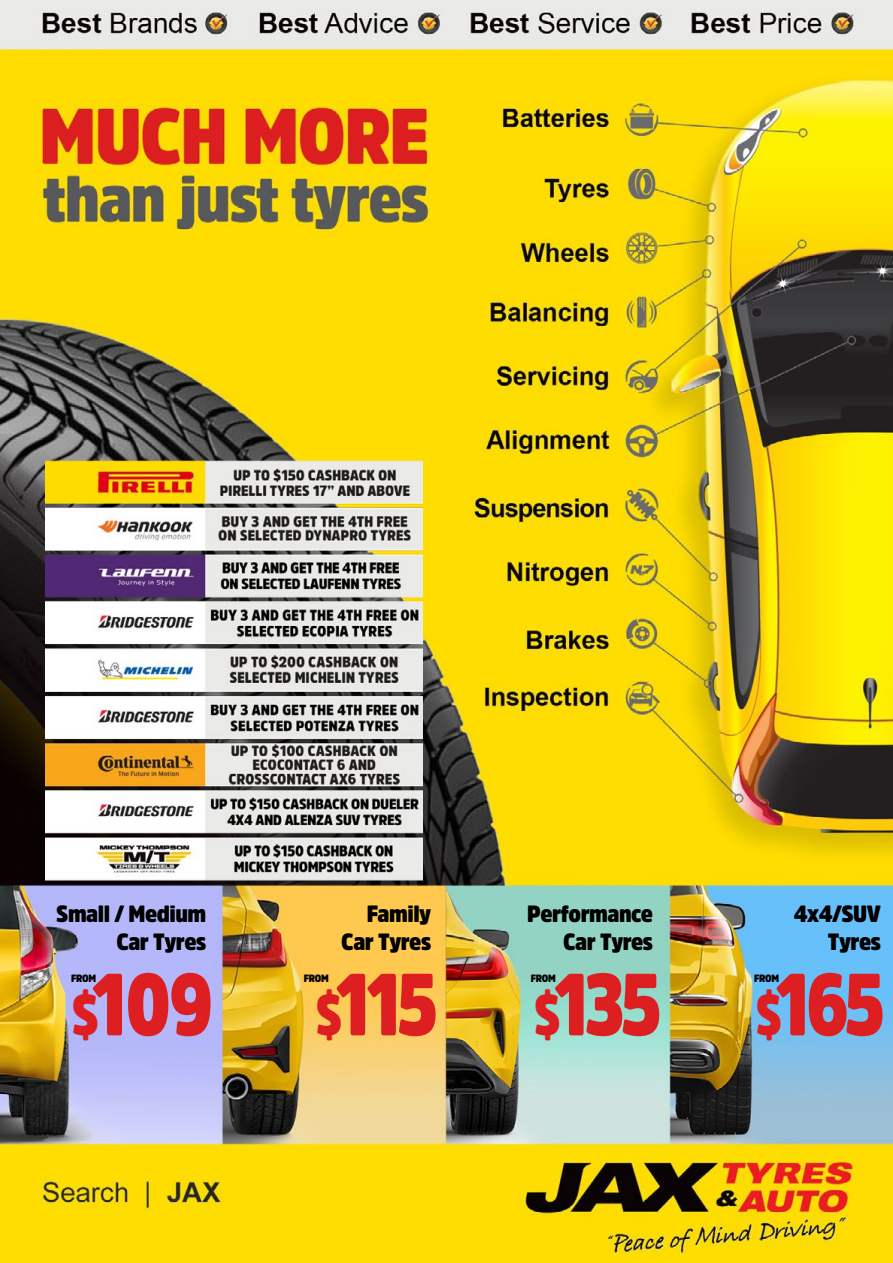
<style>
.page{position:relative;width:893px;height:1263px;background:#fff}
.page>*{position:absolute;margin:0;border:0;box-sizing:border-box;transform-origin:0 0}
.t1{font:900 87px "Amsi Pro Narw";letter-spacing:-.05em;color:#dd1f22;scale:.85 1}
.t2{font:900 87px "Amsi Pro Narw";letter-spacing:-.05em;color:#dd1f22;scale:.87 1}
.t3{font:900 87px "Amsi Pro Narw";letter-spacing:-.05em;color:#dd1f22;scale:.84 1}
.t4{font:900 23.25px/27.9px "Amsi Pro Narw";letter-spacing:-.02em;color:#000;text-align:right}
.t5{font:900 10.5px "Amsi Pro Narw";letter-spacing:-.02em;color:#000}
.s1{font-size:57px}
</style>
<div class="page">
<img style="left:0;top:0;width:893px;height:1263px">
<img style="left:45px;top:428px;width:377px;height:470px">
<p class="t4" style="left:56px;top:899px;width:151px">Small / Medium<br>Car Tyres</p>
<h1 class="t2" style="left:72px;top:945px;width:164px"><span class="s1">$</span>109</h1>
<p class="t5" style="left:71px;top:971px;width:27px">FROM</p>
<p class="t4" style="left:341px;top:899px;width:91px">Family<br>Car Tyres</p>
<h1 class="t1" style="left:316px;top:945px;width:145px"><span class="s1">$</span>115</h1>
<p class="t5" style="left:304px;top:971px;width:27px">FROM</p>
<p class="t4" style="left:527px;top:899px;width:127px">Performance<br>Car Tyres</p>
<h1 class="t1" style="left:534px;top:945px;width:151px"><span class="s1">$</span>135</h1>
<p class="t5" style="left:531px;top:971px;width:27px">FROM</p>
<p class="t4" style="left:794px;top:899px;width:88px">4x4/SUV<br>Tyres</p>
<h1 class="t3" style="left:756px;top:945px;width:155px"><span class="s1">$</span>165</h1>
<p class="t5" style="left:754px;top:971px;width:27px">FROM</p>
</div>
